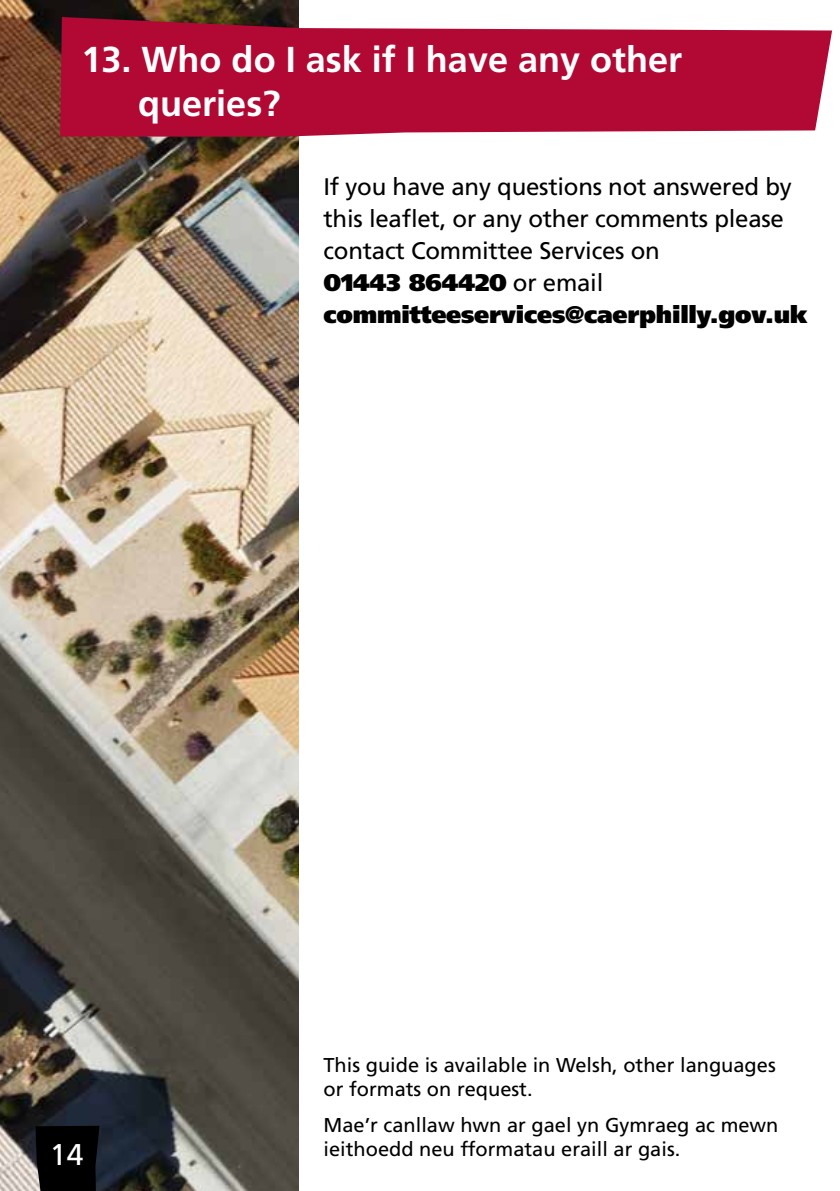
<style>
.page{position:relative;width:840px;height:1191px;background:#fff}
.page>*{position:absolute;margin:0;border:0;box-sizing:border-box;transform-origin:0 0}
.t1{font:700 36px/44px "Frutiger";color:#fff}
.t2{font:30px "Frutiger";color:#fff}
.t3{font:24px/32px "Frutiger";letter-spacing:-.01em;color:#000}
.t4{font:20px/24px "Frutiger";color:#000}
.s1{font-weight:900}
</style>
<div class="page">
<img style="left:0;top:0;width:298px;height:1191px">
<svg style="left:35px;top:1125px;width:64px;height:66px;background:#060707"></svg>
<svg style="left:60px;top:17px;width:771px;height:120px;background:#b72448"></svg>
<h1 class="t1" style="left:138px;top:38px;width:545px;text-indent:-57px">13. Who do I ask if I have any other queries?</h1>
<p class="t3" style="left:323px;top:170px;width:485px">If you have any questions not answered by this leaflet, or any other comments please contact Committee Services on<br><span class="s1">01443 864420</span> or email <span class="s1">committeeservices@caerphilly.gov.uk</span></p>
<p class="t2" style="left:50px;top:1137px;width:35px">14</p>
<p class="t4" style="left:323px;top:1053px;width:453px">This guide is available in Welsh, other languages or formats on request.</p>
<p class="t4" style="left:323px;top:1112px;width:456px">Mae’r canllaw hwn ar gael yn Gymraeg ac mewn ieithoedd neu fformatau eraill ar gais.</p>
</div>
